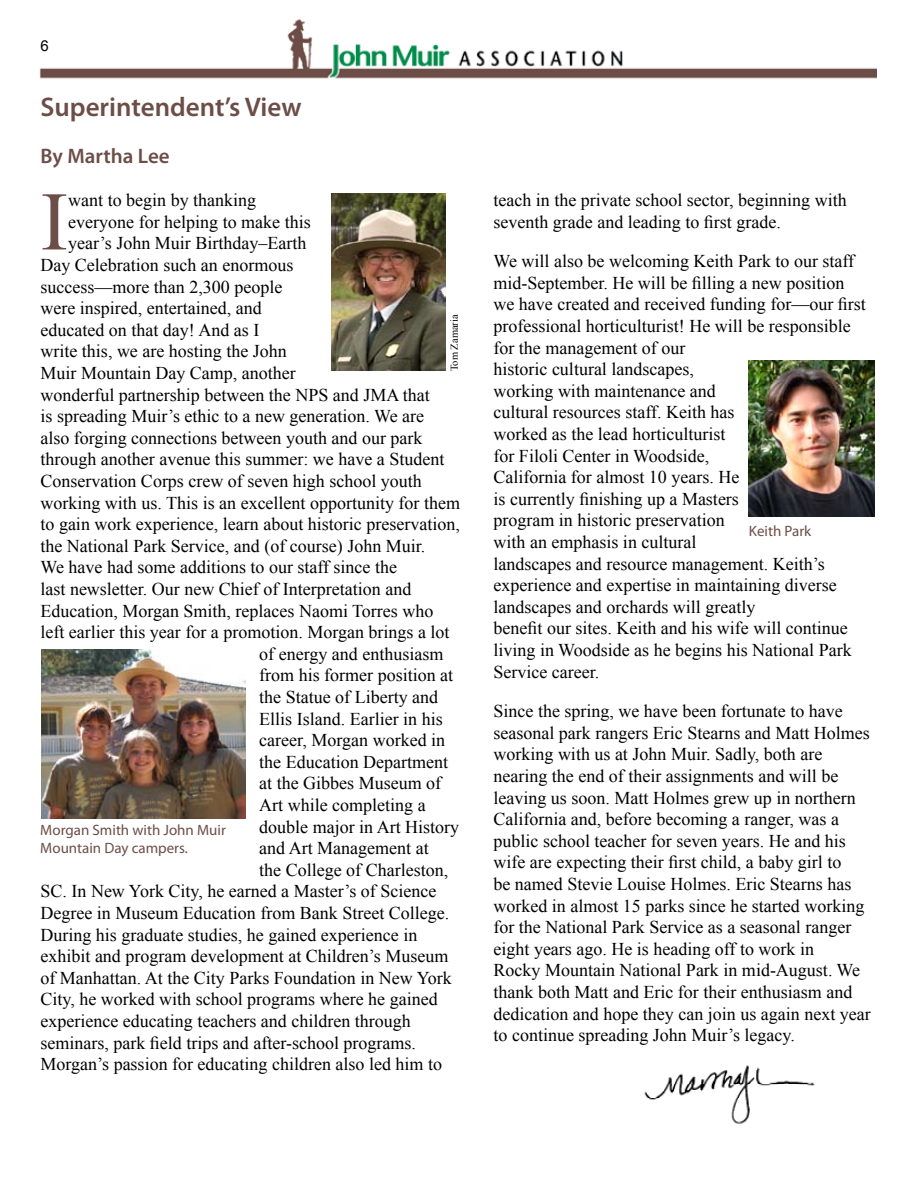
<style>
.page{position:relative;width:918px;height:1188px;background:#fff}
.page>*{position:absolute;margin:0;border:0;box-sizing:border-box;transform-origin:0 0}
.t1{font:83.25px "Times New Roman";color:#6c4d47}
.t2{font:600 27px "Myriad Pro";color:#6c4d47}
.t3{font:600 21px "Myriad Pro";color:#6c4d47}
.t4{font:18px/21.6px "Times New Roman";color:#000}
.t5{font:15px/18px "Myriad Pro";color:#6c4d47}
.t6{font:15px "Arial";color:#000}
.t7{font:10.5px "Times New Roman";color:#000}
</style>
<div class="page">
<img style="left:39px;top:19px;width:837px;height:60px">
<img style="left:644px;top:1065px;width:171px;height:59px">
<img style="left:331px;top:193px;width:114px;height:177px">
<img style="left:749px;top:360px;width:125px;height:157px">
<img style="left:42px;top:649px;width:204px;height:169px">
<p class="t6" style="left:40px;top:36px;width:10px">6</p>
<h2 class="t2" style="left:40px;top:90px;width:263px">Superintendent’s View</h2>
<p class="t3" style="left:40px;top:143px;width:131px">By Martha Lee</p>
<h1 class="t1" style="left:40px;top:166px;width:29px">I</h1>
<p class="t4" style="left:68px;top:189px;width:189px">want to begin by thanking</p>
<p class="t4" style="left:68px;top:211px;width:244px">everyone for helping to make this</p>
<p class="t4" style="left:68px;top:232px;width:240px">year’s John Muir Birthday–Earth</p>
<p class="t4" style="left:41px;top:254px;width:254px">Day Celebration such an enormous</p>
<p class="t4" style="left:41px;top:276px;width:243px">success—more than 2,300 people</p>
<p class="t4" style="left:41px;top:297px;width:223px">were inspired, entertained, and</p>
<p class="t4" style="left:41px;top:319px;width:220px">educated on that day! And as I</p>
<p class="t4" style="left:41px;top:340px;width:248px">write this, we are hosting the John</p>
<p class="t4" style="left:41px;top:362px;width:257px">Muir Mountain Day Camp, another</p>
<p class="t4" style="left:41px;top:384px;width:391px">wonderful partnership between the NPS and JMA that</p>
<p class="t4" style="left:41px;top:405px;width:385px">is spreading Muir’s ethic to a new generation. We are</p>
<p class="t4" style="left:41px;top:427px;width:384px">also forging connections between youth and our park</p>
<p class="t4" style="left:41px;top:448px;width:405px">through another avenue this summer: we have a Student</p>
<p class="t4" style="left:41px;top:470px;width:383px">Conservation Corps crew of seven high school youth</p>
<p class="t4" style="left:41px;top:492px;width:421px">working with us. This is an excellent opportunity for them</p>
<p class="t4" style="left:41px;top:513px;width:421px">to gain work experience, learn about historic preservation,</p>
<p class="t4" style="left:41px;top:535px;width:386px">the National Park Service, and (of course) John Muir.</p>
<p class="t4" style="left:41px;top:556px;width:358px">We have had some additions to our staff since the</p>
<p class="t4" style="left:41px;top:578px;width:372px">last newsletter. Our new Chief of Interpretation and</p>
<p class="t4" style="left:41px;top:600px;width:394px">Education, Morgan Smith, replaces Naomi Torres who</p>
<p class="t4" style="left:41px;top:621px;width:411px">left earlier this year for a promotion. Morgan brings a lot</p>
<p class="t4" style="left:259px;top:643px;width:186px">of energy and enthusiasm</p>
<p class="t4" style="left:259px;top:664px;width:195px">from his former position at</p>
<p class="t4" style="left:259px;top:686px;width:180px">the Statue of Liberty and</p>
<p class="t4" style="left:259px;top:708px;width:185px">Ellis Island. Earlier in his</p>
<p class="t4" style="left:259px;top:729px;width:187px">career, Morgan worked in</p>
<p class="t4" style="left:259px;top:751px;width:190px">the Education Department</p>
<p class="t4" style="left:259px;top:772px;width:183px">at the Gibbes Museum of</p>
<p class="t4" style="left:259px;top:794px;width:168px">Art while completing a</p>
<p class="t4" style="left:259px;top:816px;width:201px">double major in Art History</p>
<p class="t4" style="left:259px;top:837px;width:171px">and Art Management at</p>
<p class="t4" style="left:259px;top:859px;width:190px">the College of Charleston,</p>
<p class="t4" style="left:41px;top:880px;width:397px">SC. In New York City, he earned a Master’s of Science</p>
<p class="t4" style="left:41px;top:902px;width:410px">Degree in Museum Education from Bank Street College.</p>
<p class="t4" style="left:41px;top:924px;width:378px">During his graduate studies, he gained experience in</p>
<p class="t4" style="left:41px;top:945px;width:409px">exhibit and program development at Children’s Museum</p>
<p class="t4" style="left:41px;top:967px;width:413px">of Manhattan. At the City Parks Foundation in New York</p>
<p class="t4" style="left:41px;top:988px;width:399px">City, he worked with school programs where he gained</p>
<p class="t4" style="left:41px;top:1010px;width:372px">experience educating teachers and children through</p>
<p class="t4" style="left:41px;top:1032px;width:377px">seminars, park field trips and after-school programs.</p>
<p class="t4" style="left:41px;top:1053px;width:403px">Morgan’s passion for educating children also led him to</p>
<p class="t7" style="left:447px;top:371px;width:58px;rotate:-90deg">Tom Zamaria</p>
<p class="t5" style="left:40px;top:820px;width:187px">Morgan Smith with John Muir<br>Mountain Day campers.</p>
<p class="t4" style="left:494px;top:189px;width:355px">teach in the private school sector, beginning with seventh grade and leading to first grade.</p>
<p class="t4" style="left:494px;top:250px;width:374px">We will also be welcoming Keith Park to our staff mid-September. He will be filling a new position we have created and received funding for—our first professional horticulturist! He will be responsible for the management of our<br>historic cultural landscapes,<br>working with maintenance and<br>cultural resources staff. Keith has<br>worked as the lead horticulturist<br>for Filoli Center in Woodside,<br>California for almost 10 years. He<br>is currently finishing up a Masters<br>program in historic preservation<br>with an emphasis in cultural<br>landscapes and resource management. Keith’s experience and expertise in maintaining diverse landscapes and orchards will greatly<br>benefit our sites. Keith and his wife will continue living in Woodside as he begins his National Park Service career.</p>
<p class="t4" style="left:494px;top:700px;width:379px">Since the spring, we have been fortunate to have seasonal park rangers Eric Stearns and Matt Holmes working with us at John Muir. Sadly, both are nearing the end of their assignments and will be leaving us soon. Matt Holmes grew up in northern California and, before becoming a ranger, was a public school teacher for seven years. He and his wife are expecting their first child, a baby girl to<br>be named Stevie Louise Holmes. Eric Stearns has worked in almost 15 parks since he started working for the National Park Service as a seasonal ranger eight years ago. He is heading off to work in<br>Rocky Mountain National Park in mid-August. We thank both Matt and Eric for their enthusiasm and dedication and hope they can join us again next year to continue spreading John Muir’s legacy.</p>
<p class="t5" style="left:749px;top:522px;width:64px">Keith Park</p>
</div>
